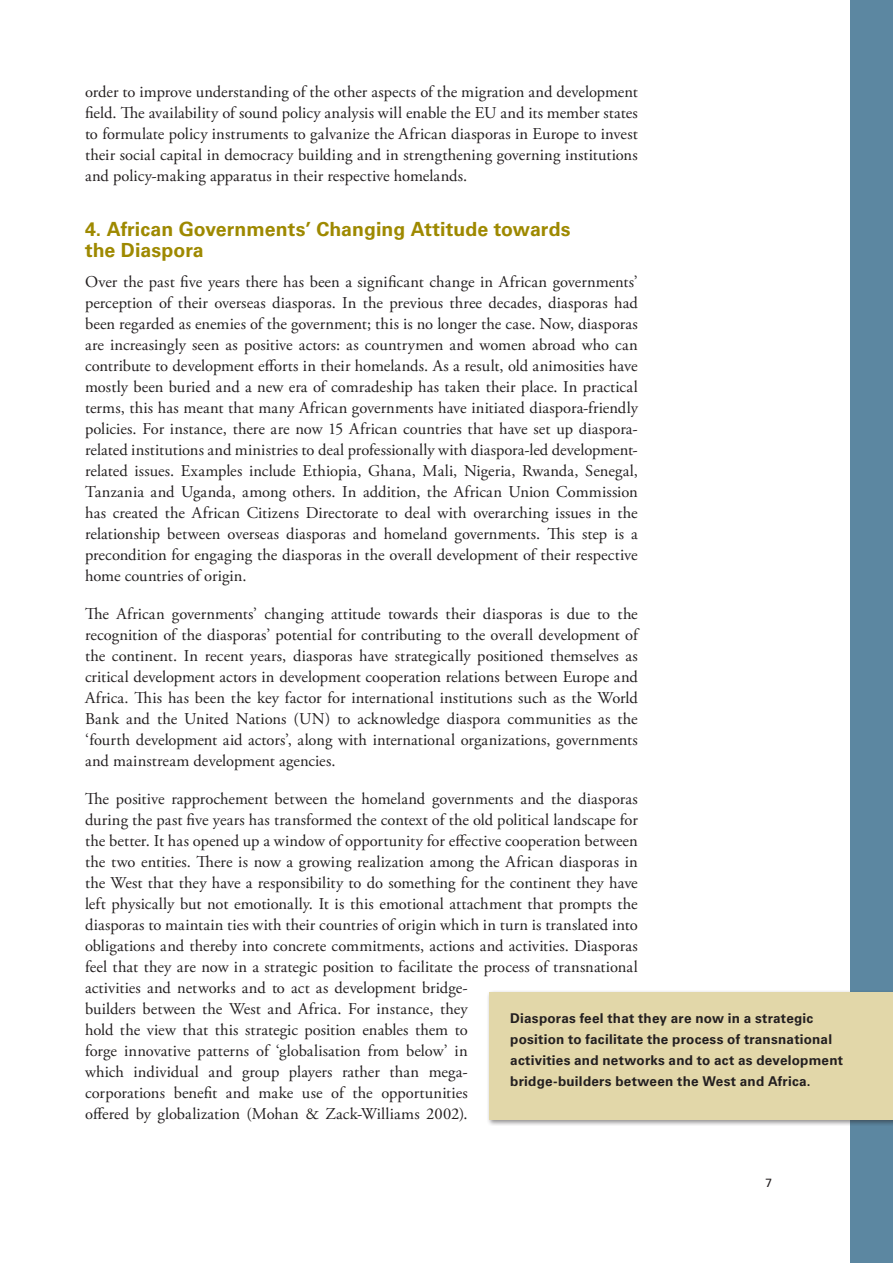
<style>
.page{position:relative;width:893px;height:1263px;background:#fff}
.page>*{position:absolute;margin:0;border:0;box-sizing:border-box;transform-origin:0 0}
.Underrubrik{font:700 19.5px/21px "Univers LT Std";color:#9e8900}
.Brödtext{font:16.5px/21px "Adobe Garamond Pro";letter-spacing:.005em;color:#231f20;text-align:justify}
.t1{font:700 13.5px/21px "Univers LT Std";letter-spacing:.015em;color:#231f20}
.t2{font:12px "Univers LT Std";color:#231f20}
</style>
<div class="page">
<div style="left:850px;top:0;width:43px;height:1263px;background:#5c87a1"></div>
<div style="left:486px;top:989px;width:407px;height:137px;background:#231f20;opacity:.5"></div>
<div style="left:489px;top:992px;width:404px;height:127px;background:#e2d7a9"></div>
<p class="Brödtext" style="left:85px;top:82px;width:554px">order to improve understanding of the other aspects of the migration and development field. The availability of sound policy analysis will enable the EU and its member states to formulate policy instruments to galvanize the African diasporas in Europe to invest their social capital in democracy building and in strengthening governing institutions and policy-making apparatus in their respective homelands.</p>
<p class="Underrubrik" style="left:85px;top:219px;width:487px">4. African Governments’ Changing Attitude towards the Diaspora</p>
<p class="Brödtext" style="left:85px;top:271px;width:554px">Over the past five years there has been a significant change in African governments’ perception of their overseas diasporas. In the previous three decades, diasporas had been regarded as enemies of the government; this is no longer the case. Now, diasporas are increasingly seen as positive actors: as countrymen and women abroad who can contribute to development efforts in their homelands. As a result, old animosities have mostly been buried and a new era of comradeship has taken their place. In practical terms, this has meant that many African governments have initiated diaspora-friendly policies. For instance, there are now 15 African countries that have set up diaspora&shy;related institutions and ministries to deal professionally with diaspora-led development&shy;related issues. Examples include Ethiopia, Ghana, Mali, Nigeria, Rwanda, Senegal, Tanzania and Uganda, among others. In addition, the African Union Commission has created the African Citizens Directorate to deal with overarching issues in the relationship between overseas diasporas and homeland governments. This step is a precondition for engaging the diasporas in the overall development of their respective home countries of origin.</p>
<p class="Brödtext" style="left:85px;top:603px;width:554px">The African governments’ changing attitude towards their diasporas is due to the recognition of the diasporas’ potential for contributing to the overall development of the continent. In recent years, diasporas have strategically positioned themselves as critical development actors in development cooperation relations between Europe and Africa. This has been the key factor for international institutions such as the World Bank and the United Nations (UN) to acknowledge diaspora communities as the ‘fourth development aid actors’, along with international organizations, governments and mainstream development agencies.</p>
<p class="Brödtext" style="left:85px;top:788px;width:554px;text-align:left">The positive rapprochement between the homeland governments and the diasporas during the past five years has transformed the context of the old political landscape for the better. It has opened up a window of opportunity for effective cooperation between the two entities. There is now a growing realization among the African diasporas in the West that they have a responsibility to do something for the continent they have left physically but not emotionally. It is this emotional attachment that prompts the diasporas to maintain ties with their countries of origin which in turn is translated into obligations and thereby into concrete commitments, actions and activities. Diasporas feel that they are now in a strategic position to facilitate the process of transnational activities and networks and to act as development bridge-<br>builders between the West and Africa. For instance, they<br>hold the view that this strategic position enables them to<br>forge innovative patterns of ‘globalisation from below’ in<br>which individual and group players rather than mega-<br>corporations benefit and make use of the opportunities<br>offered by globalization (Mohan &amp; Zack-Williams 2002).</p>
<p class="t1" style="left:510px;top:1008px;width:334px">Diasporas feel that they are now in a strategic position to facilitate the process of transnational activities and networks and to act as development bridge-builders between the West and Africa.</p>
<p class="t2" style="left:765px;top:1175px;width:8px">7</p>
</div>
